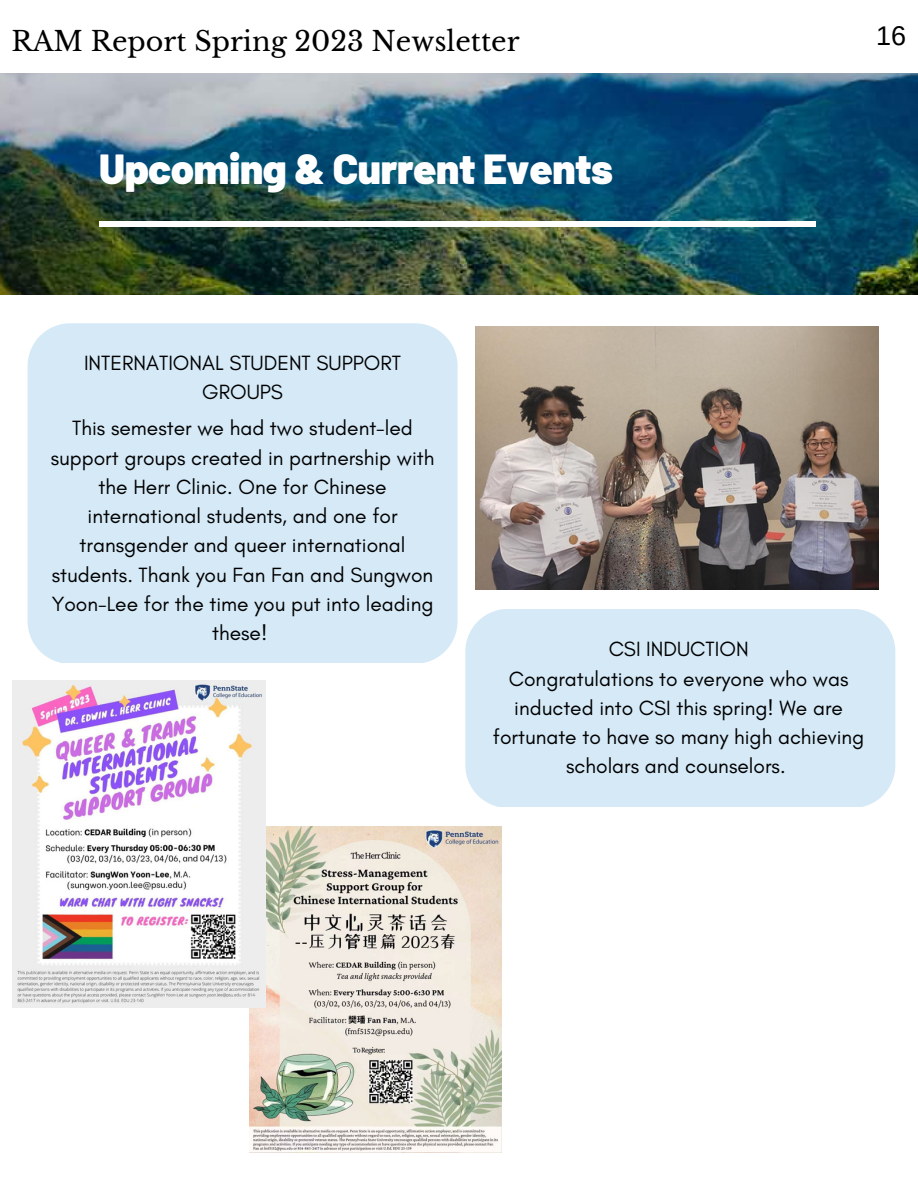
<style>
.page{position:relative;width:918px;height:1188px;background:#fff}
.page>*{position:absolute;margin:0;border:0;box-sizing:border-box;transform-origin:0 0}
.t1{font:900 42px "Barlow";letter-spacing:-.01em;color:#fff}
.t2{font:27px "Libre Baskerville";color:#000}
.t3{font:27px "Arimo";color:#000}
.t4{font:21px/29.2px "Glacial Indifference";color:#000;text-align:center}
.t5{font:18px "Arimo";color:#000}
</style>
<div class="page">
<img style="left:0;top:73px;width:918px;height:222px">
<div style="left:99px;top:221px;width:717px;height:6px;background:#fff"></div>
<div style="left:28px;top:323px;width:430px;height:340px;background:#d5e9f7"></div>
<div style="left:465px;top:609px;width:430px;height:198px;background:#d5e9f7"></div>
<img style="left:476px;top:327px;width:402px;height:263px">
<img style="left:249px;top:826px;width:252px;height:327px">
<img style="left:12px;top:680px;width:253px;height:327px">
<p class="t2" style="left:12px;top:25px;width:510px">RAM Report Spring 2023 Newsletter</p>
<p class="t3" style="left:876px;top:20px;width:32px">16</p>
<h1 class="t1" style="left:99px;top:142px;width:515px">Upcoming &amp; Current Events</h1>
<p class="t5" style="left:459px;top:256px;width:6px">.</p>
<p class="t4" style="left:84px;top:348px;width:319px">INTERNATIONAL STUDENT SUPPORT<br>GROUPS</p>
<p class="t4" style="left:51px;top:413px;width:385px">This semester we had two student-led support groups created in partnership with the Herr Clinic. One for Chinese international students, and one for transgender and queer international students. Thank you Fan Fan and Sungwon Yoon-Lee for the time you put into leading these!</p>
<p class="t4" style="left:493px;top:634px;width:373px">CSI INDUCTION<br>Congratulations to everyone who was inducted into CSI this spring! We are fortunate to have so many high achieving scholars and counselors.</p>
</div>
